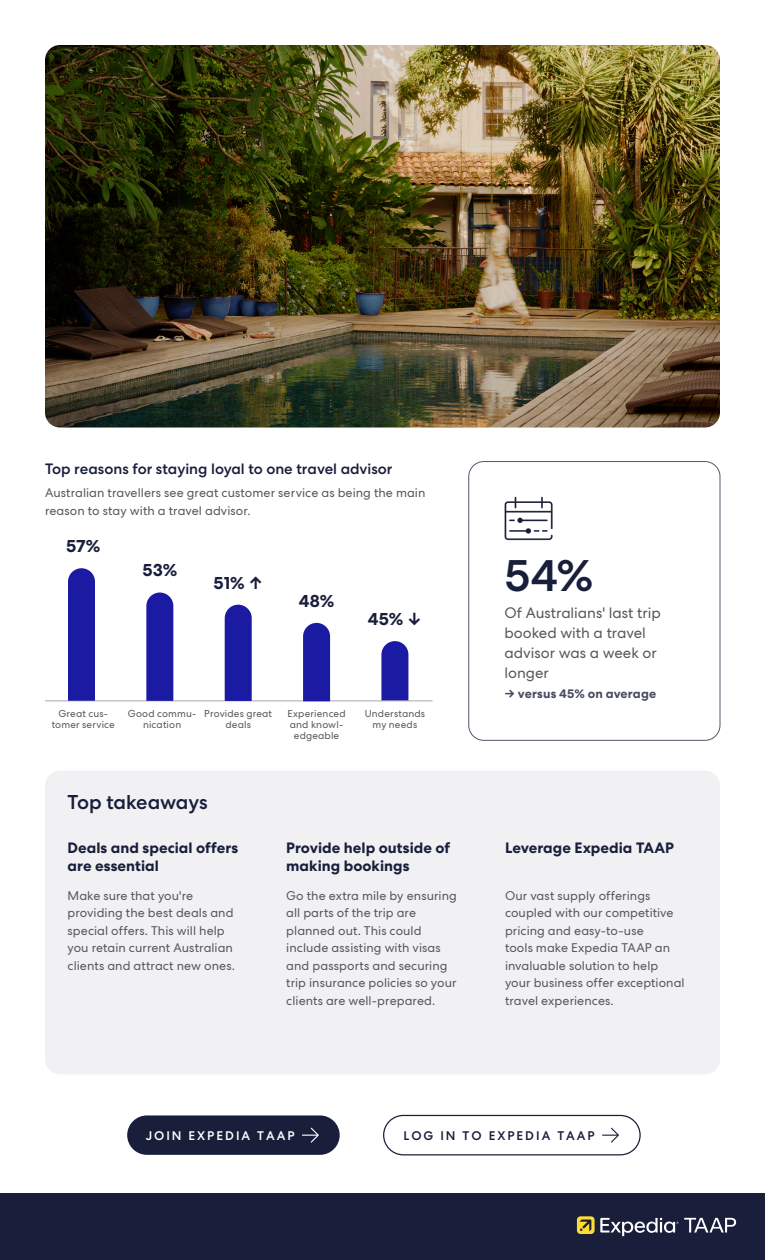
<style>
.page{position:relative;width:765px;height:1260px;background:#fff}
.page>*{position:absolute;margin:0;border:0;box-sizing:border-box;transform-origin:0 0}
.t1{font:500 45px "Centra No 2";color:#191e3b}
.t2{font:500 20px "Centra No 2";letter-spacing:-.01em;color:#191e3b}
.t3{font:700 17.5px "Centra No 2";letter-spacing:.01em;color:#191e3b}
.P2_H3{font:700 15px/17.5px "Centra No 2";letter-spacing:.005em;color:#191e3b}
.P2_info_text{font:15px/20px "Centra No 2";letter-spacing:-.005em;color:#57585a}
.P1_Grey_H2{font:500 15px "Centra No 2";color:#191e3b}
.t4{font:12.5px/17.5px "Centra No 2";letter-spacing:.005em;color:#57585a}
.P2_versus{font:700 12.5px "Centra No 2";letter-spacing:.01em;color:#474b62}
.t5{font:500 12.5px "Centra No 2";letter-spacing:.16em;color:#191e3b}
.t6{font:500 12.5px "Centra No 2";letter-spacing:.16em;color:#fff}
.p2_Graph_callout{font:10px/11.2px "Centra No 2";letter-spacing:.015em;color:#57585a;text-align:center}
</style>
<div class="page">
<div style="left:0;top:1193px;width:765px;height:67px;background:#191e3b"></div>
<svg style="left:600px;top:1218px;width:136px;height:18px"></svg>
<svg style="left:577px;top:1216px;width:18px;height:18px"></svg>
<svg style="left:580px;top:1220px;width:11px;height:11px"></svg>
<hr style="left:45px;top:700px;width:388px;height:1px;background:#babcc4">
<div style="left:45px;top:771px;width:675px;height:303px;background:#f1f1f3;border-radius:15px"></div>
<div style="left:127px;top:1115px;width:213px;height:40px;background:#191e3b;border-radius:20px"></div>
<svg style="left:302px;top:1128px;width:17px;height:15px"></svg>
<svg style="left:602px;top:1128px;width:17px;height:15px"></svg>
<div style="left:383px;top:1115px;width:258px;height:40px;border:1px solid #191e3b;border-radius:20px"></div>
<div style="left:468px;top:461px;width:252px;height:280px;border:1px solid #191e3b;border-radius:15px"></div>
<img style="left:504px;top:496px;width:49px;height:45px">
<img style="left:45px;top:45px;width:675px;height:383px">
<div style="left:68px;top:568px;width:27px;height:133px;background:#1a1aa3"></div>
<svg style="left:146px;top:593px;width:27px;height:108px;background:#2222a6"></svg>
<div style="left:225px;top:605px;width:27px;height:96px;background:#1a1aa3"></div>
<svg style="left:303px;top:623px;width:27px;height:78px;background:#2222a6"></svg>
<svg style="left:381px;top:641px;width:27px;height:59px;background:#2828a8"></svg>
<p class="P1_Grey_H2" style="left:45px;top:460px;width:349px">Top reasons for staying loyal to one travel advisor</p>
<p class="t4" style="left:45px;top:484px;width:382px">Australian travellers see great customer service as being the main reason to stay with a travel advisor.</p>
<p class="t3" style="left:66px;top:536px;width:36px">57%</p>
<p class="t3" style="left:142px;top:559px;width:36px">53%</p>
<p class="t3" style="left:214px;top:572px;width:51px">51% ↑</p>
<p class="t3" style="left:299px;top:591px;width:37px">48%</p>
<p class="t3" style="left:368px;top:609px;width:55px">45% ↓</p>
<p class="p2_Graph_callout" style="left:52px;top:708px;width:65px">Great cus&shy;tomer service</p>
<p class="p2_Graph_callout" style="left:128px;top:708px;width:70px">Good commu&shy;nication</p>
<p class="p2_Graph_callout" style="left:204px;top:708px;width:69px">Provides great deals</p>
<p class="p2_Graph_callout" style="left:287px;top:708px;width:60px">Experienced and knowl&shy;edgeable</p>
<p class="p2_Graph_callout" style="left:365px;top:708px;width:62px">Understands my needs</p>
<p class="t2" style="left:68px;top:790px;width:142px">Top takeaways</p>
<p class="P2_H3" style="left:68px;top:840px;width:172px">Deals and special offers are essential</p>
<p class="t4" style="left:68px;top:887px;width:169px">Make sure that you're providing the best deals and special offers. This will help you retain current Australian clients and attract new ones.</p>
<p class="P2_H3" style="left:286px;top:840px;width:166px">Provide help outside of making bookings</p>
<p class="t4" style="left:286px;top:887px;width:172px">Go the extra mile by ensuring all parts of the trip are planned out. This could include assisting with visas and passports and securing trip insurance policies so your clients are well-prepared.</p>
<p class="t1" style="left:504px;top:550px;width:91px">54%</p>
<p class="P2_info_text" style="left:504px;top:602px;width:158px">Of Australians' last trip booked with a travel advisor was a week or longer</p>
<p class="P2_versus" style="left:504px;top:687px;width:153px">→ versus 45% on average</p>
<p class="P2_H3" style="left:505px;top:840px;width:171px">Leverage Expedia TAAP</p>
<p class="t4" style="left:505px;top:887px;width:181px">Our vast supply offerings coupled with our competitive pricing and easy-to-use<br>tools make Expedia TAAP an invaluable solution to help your business offer exceptional travel experiences.</p>
<p class="t6" style="left:146px;top:1128px;width:150px">JOIN EXPEDIA TAAP</p>
<p class="t5" style="left:404px;top:1128px;width:193px">LOG IN TO EXPEDIA TAAP</p>
</div>
